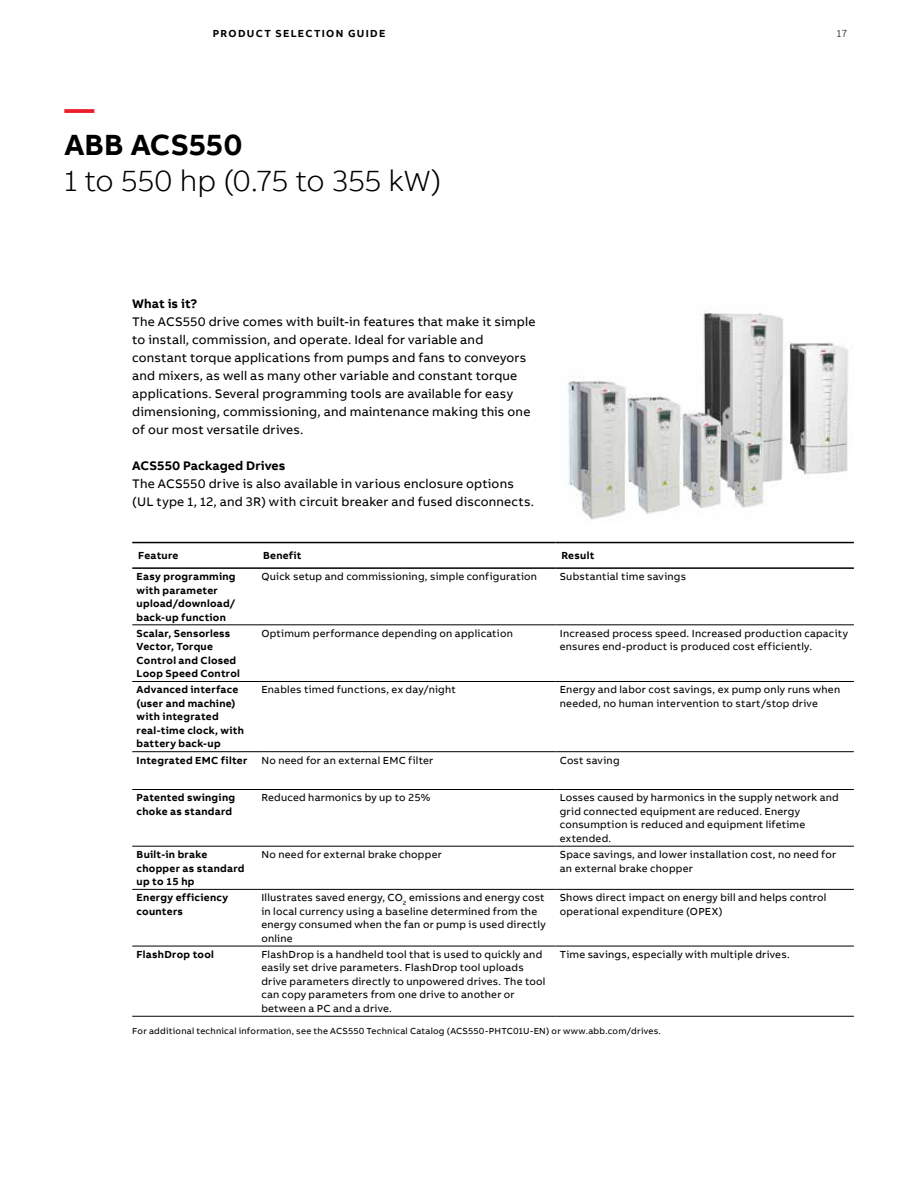
<style>
.page{position:relative;width:918px;height:1188px;background:#fff}
.page>*{position:absolute;margin:0;border:0;box-sizing:border-box;transform-origin:0 0}
.t1{font:300 30px "AB Bvoice";letter-spacing:-.01em;color:#000}
.t2{font:700 30px "AB Bvoice";color:#000}
.t3{font:700 30px "AB Bvoice";color:#ed1c29}
.t4{font:12.75px/18px "AB Bvoice";letter-spacing:.015em;color:#000}
.t5{font:700 12.75px "AB Bvoice";letter-spacing:.005em;color:#000}
.t6{font:10.5px/13.5px "AB Bvoice";letter-spacing:.02em;color:#000}
.t7{font:700 10.5px/13.5px "AB Bvoice";letter-spacing:.025em;color:#000}
.t8{font:700 10.5px "AB Bvoice";letter-spacing:.125em;color:#000}
.t9{font:300 10.5px "AB Bvoice";color:#000}
.t10{font:9px "AB Bvoice";letter-spacing:.025em;color:#000}
</style>
<div class="page">
<svg style="left:132px;top:543px;width:722px;height:346px"></svg>
<svg style="left:132px;top:945px;width:722px;height:71px"></svg>
<hr style="left:132px;top:542px;width:125px;height:1px;background:#000">
<hr style="left:257px;top:542px;width:298px;height:1px;background:#000">
<hr style="left:555px;top:542px;width:299px;height:1px;background:#000">
<hr style="left:132px;top:624px;width:125px;height:1px;background:#000">
<hr style="left:257px;top:624px;width:298px;height:1px;background:#000">
<hr style="left:555px;top:624px;width:299px;height:1px;background:#000">
<hr style="left:132px;top:681px;width:125px;height:1px;background:#000">
<hr style="left:257px;top:681px;width:298px;height:1px;background:#000">
<hr style="left:555px;top:681px;width:299px;height:1px;background:#000">
<hr style="left:132px;top:751px;width:125px;height:1px;background:#000">
<hr style="left:257px;top:751px;width:298px;height:1px;background:#000">
<hr style="left:555px;top:751px;width:299px;height:1px;background:#000">
<hr style="left:132px;top:789px;width:125px;height:1px;background:#000">
<hr style="left:257px;top:789px;width:298px;height:1px;background:#000">
<hr style="left:555px;top:789px;width:299px;height:1px;background:#000">
<hr style="left:132px;top:846px;width:125px;height:1px;background:#000">
<hr style="left:257px;top:846px;width:298px;height:1px;background:#000">
<hr style="left:555px;top:846px;width:299px;height:1px;background:#000">
<hr style="left:132px;top:889px;width:125px;height:1px;background:#000">
<hr style="left:257px;top:889px;width:298px;height:1px;background:#000">
<hr style="left:555px;top:889px;width:299px;height:1px;background:#000">
<hr style="left:132px;top:946px;width:125px;height:1px;background:#000">
<hr style="left:257px;top:946px;width:298px;height:1px;background:#000">
<hr style="left:555px;top:946px;width:299px;height:1px;background:#000">
<hr style="left:132px;top:1016px;width:125px;height:1px;background:#000">
<hr style="left:257px;top:1016px;width:298px;height:1px;background:#000">
<hr style="left:555px;top:1016px;width:299px;height:1px;background:#000">
<hr style="left:132px;top:567px;width:125px;height:2px;background:#000">
<hr style="left:257px;top:567px;width:298px;height:2px;background:#000">
<hr style="left:555px;top:567px;width:299px;height:2px;background:#000">
<img style="left:568px;top:311px;width:280px;height:210px">
<p class="t8" style="left:213px;top:26px;width:174px">PRODUCT SELECTION GUIDE</p>
<p class="t9" style="left:837px;top:27px;width:12px">17</p>
<h1 class="t3" style="left:64px;top:90px;width:31px">—</h1>
<h1 class="t2" style="left:64px;top:126px;width:180px">ABB ACS550</h1>
<h1 class="t1" style="left:64px;top:163px;width:379px">1 to 550 hp (0.75 to 355 kW)</h1>
<p class="t5" style="left:132px;top:295px;width:67px">What is it?</p>
<p class="t4" style="left:132px;top:313px;width:405px">The ACS550 drive comes with built-in features that make it simple to install, commission, and operate. Ideal for variable and constant torque applications from pumps and fans to conveyors and mixers, as well as many other variable and constant torque applications. Several programming tools are available for easy dimensioning, commissioning, and maintenance making this one of our most versatile drives.</p>
<p class="t5" style="left:132px;top:457px;width:155px">ACS550 Packaged Drives</p>
<p class="t4" style="left:132px;top:475px;width:403px">The ACS550 drive is also available in various enclosure options (UL type 1, 12, and 3R) with circuit breaker and fused disconnects.</p>
<p class="t7" style="left:138px;top:549px;width:42px">Feature</p>
<p class="t7" style="left:263px;top:549px;width:40px">Benefit</p>
<p class="t7" style="left:561px;top:549px;width:34px">Result</p>
<p class="t7" style="left:137px;top:570px;width:101px">Easy programming with parameter upload/download/ back-up function</p>
<p class="t6" style="left:261px;top:570px;width:277px">Quick setup and commissioning, simple configuration</p>
<p class="t6" style="left:560px;top:570px;width:128px">Substantial time savings</p>
<p class="t7" style="left:137px;top:626px;width:105px">Scalar, Sensorless<br>Vector, Torque<br>Control and Closed<br>Loop Speed Control</p>
<p class="t6" style="left:261px;top:626px;width:253px">Optimum performance depending on application</p>
<p class="t6" style="left:560px;top:626px;width:290px">Increased process speed. Increased production capacity ensures end-product is produced cost efficiently.</p>
<p class="t7" style="left:137px;top:683px;width:109px">Advanced interface (user and machine) with integrated real-time clock, with battery back-up</p>
<p class="t6" style="left:261px;top:683px;width:196px">Enables timed functions, ex day/night</p>
<p class="t6" style="left:560px;top:683px;width:282px">Energy and labor cost savings, ex pump only runs when needed, no human intervention to start/stop drive</p>
<p class="t7" style="left:137px;top:753px;width:112px">Integrated EMC filter</p>
<p class="t6" style="left:261px;top:753px;width:173px">No need for an external EMC filter</p>
<p class="t6" style="left:560px;top:753px;width:61px">Cost saving</p>
<p class="t7" style="left:137px;top:791px;width:100px">Patented swinging choke as standard</p>
<p class="t6" style="left:261px;top:791px;width:171px">Reduced harmonics by up to 25%</p>
<p class="t6" style="left:560px;top:791px;width:281px">Losses caused by harmonics in the supply network and grid connected equipment are reduced. Energy consumption is reduced and equipment lifetime extended.</p>
<p class="t7" style="left:137px;top:848px;width:109px">Built-in brake chopper as standard up to 15 hp</p>
<p class="t6" style="left:261px;top:848px;width:182px">No need for external brake chopper</p>
<p class="t6" style="left:560px;top:848px;width:278px">Space savings, and lower installation cost, no need for an external brake chopper</p>
<p class="t7" style="left:137px;top:891px;width:93px">Energy efficiency counters</p>
<p class="t6" style="left:261px;top:891px;width:286px">Illustrates saved energy, CO<sub>2</sub> emissions and energy cost in local currency using a baseline determined from the energy consumed when the fan or pump is used directly online</p>
<p class="t6" style="left:560px;top:891px;width:268px">Shows direct impact on energy bill and helps control operational expenditure (OPEX)</p>
<p class="t7" style="left:137px;top:948px;width:79px">FlashDrop tool</p>
<p class="t6" style="left:261px;top:948px;width:286px">FlashDrop is a handheld tool that is used to quickly and easily set drive parameters. FlashDrop tool uploads drive parameters directly to unpowered drives. The tool can copy parameters from one drive to another or between a PC and a drive.</p>
<p class="t6" style="left:560px;top:948px;width:231px">Time savings, especially with multiple drives.</p>
<p class="t10" style="left:132px;top:1026px;width:530px">For additional technical information, see the ACS550 Technical Catalog (ACS550-PHTC01U-EN) or www.abb.com/drives.</p>
</div>
